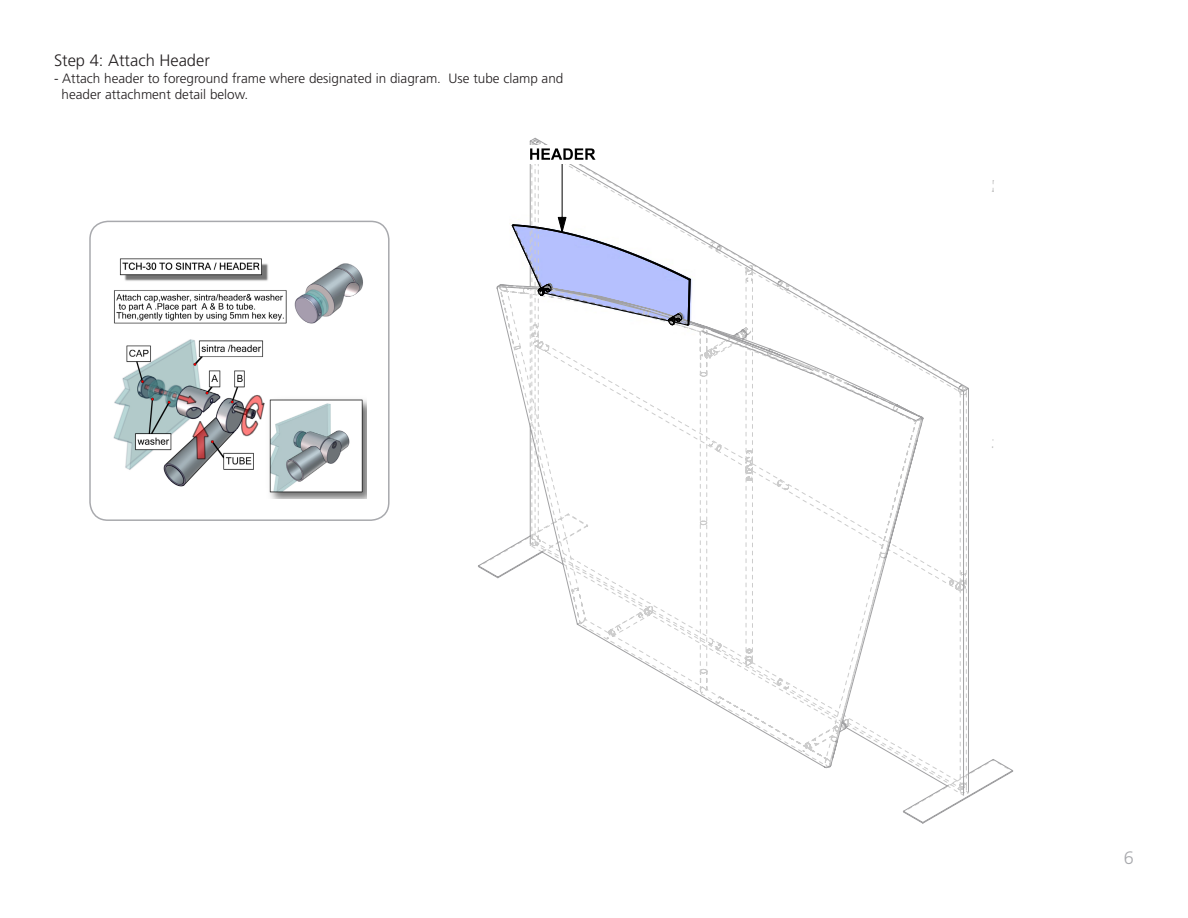
<style>
.page{position:relative;width:1188px;height:918px;background:#fff}
.page>*{position:absolute;margin:0;border:0;box-sizing:border-box;transform-origin:0 0}
.t1{font:300 18px "Frutiger LT Std";color:#a8a9ad}
.t2{font:300 16.5px "Frutiger LT Std";color:#231f20}
.t3{font:300 13.5px/16.2px "Frutiger LT Std";color:#231f20}
</style>
<div class="page">
<svg style="left:478px;top:140px;width:214px;height:497px"></svg>
<svg style="left:701px;top:241px;width:313px;height:583px"></svg>
<svg style="left:992px;top:180px;width:2px;height:12px"></svg>
<img style="left:113px;top:258px;width:254px;height:240px">
<div style="left:89px;top:221px;width:301px;height:300px;border:2px solid #a8a9ad;border-radius:18px"></div>
<p class="t2" style="left:54px;top:51px;width:157px">Step 4: Attach Header</p>
<p class="t3" style="left:62px;top:70px;width:503px;text-indent:-8px">- Attach header to foreground frame where designated in diagram. Use tube clamp and header attachment detail below.</p>
<h1 class="t1" style="left:1124px;top:848px;width:12px">6</h1>
</div>
